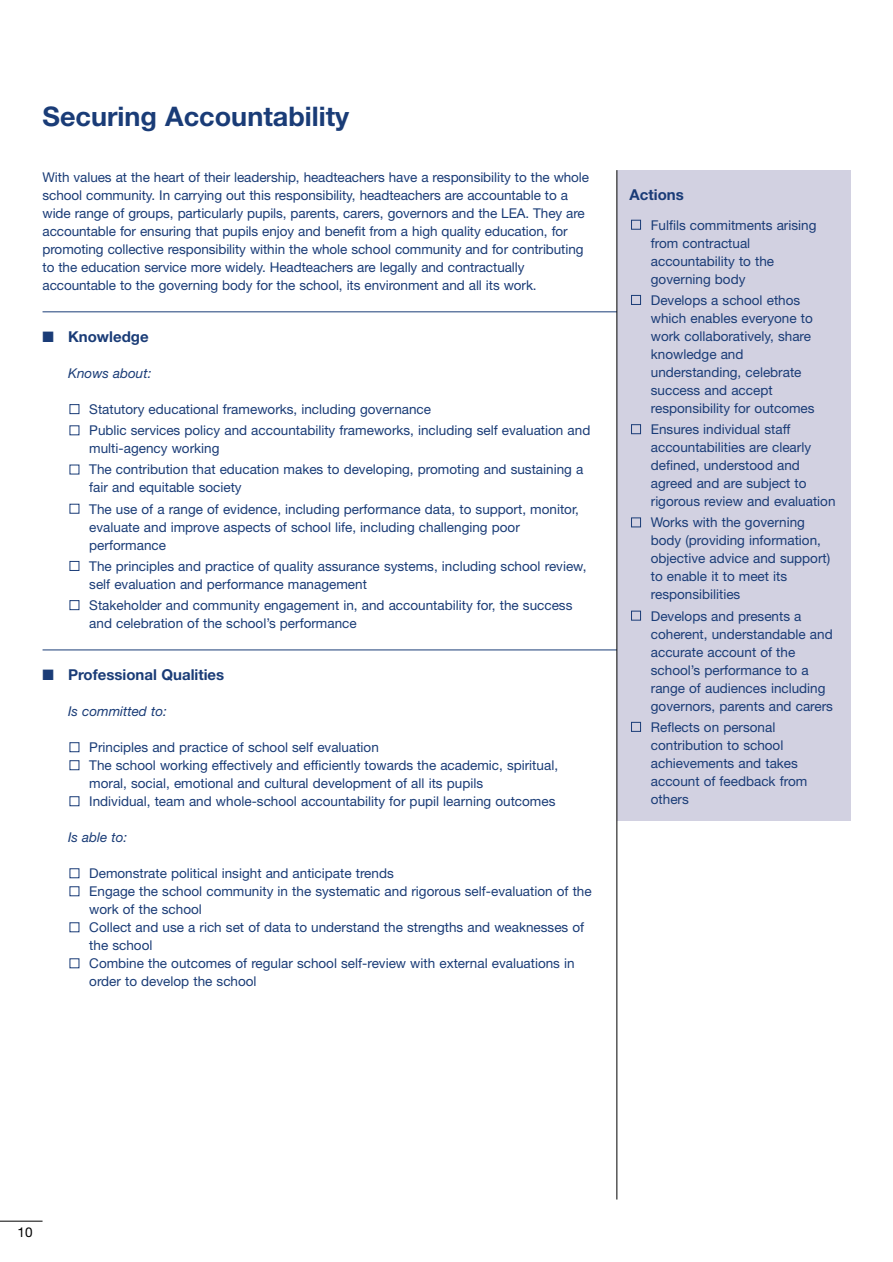
<style>
.page{position:relative;width:893px;height:1262px;background:#fff}
.page>*{position:absolute;margin:0;border:0;box-sizing:border-box;transform-origin:0 0}
.t1{font:700 27px "Helvetica Neue";color:#1a3c77}
.t2{font:700 15px "Helvetica Neue";color:#1a3c77}
.t3{font:13.5px/18px "Helvetica Neue";color:#1a3c77}
.t4{font:italic 13.5px "Helvetica Neue";color:#1a3c77}
.t5{font:13.5px "Helvetica Neue";color:#000}
</style>
<div class="page">
<hr style="left:0;top:1220px;width:43px;height:1px;background:#000">
<hr style="left:43px;top:311px;width:574px;height:1px;background:#1a3c77">
<hr style="left:43px;top:649px;width:574px;height:1px;background:#1a3c77">
<svg style="left:69px;top:404px;width:11px;height:564px"></svg>
<div style="left:617px;top:170px;width:233px;height:651px;background:#d2d1e1"></div>
<svg style="left:631px;top:219px;width:10px;height:513px"></svg>
<hr style="left:616px;top:170px;width:1px;height:1029px;background:#000">
<h1 class="t1" style="left:43px;top:106px;width:308px">Securing Accountability</h1>
<p class="t3" style="left:43px;top:169px;width:548px">With values at the heart of their leadership, headteachers have a responsibility to the whole school community. In carrying out this responsibility, headteachers are accountable to a wide range of groups, particularly pupils, parents, carers, governors and the LEA. They are accountable for ensuring that pupils enjoy and benefit from a high quality education, for promoting collective responsibility within the whole school community and for contributing to the education service more widely. Headteachers are legally and contractually accountable to the governing body for the school, its environment and all its work.</p>
<p class="t2" style="left:43px;top:331px;width:108px">■ Knowledge</p>
<p class="t4" style="left:68px;top:368px;width:85px">Knows about:</p>
<p class="t3" style="left:89px;top:400px;width:502px;line-height:21.1px">Statutory educational frameworks, including governance<br>Public services policy and accountability frameworks, including self evaluation and</p>
<p class="t3" style="left:89px;top:439px;width:495px;line-height:21.1px">multi-agency working<br>The contribution that education makes to developing, promoting and sustaining a</p>
<p class="t3" style="left:89px;top:478px;width:491px;line-height:21.1px">fair and equitable society<br>The use of a range of evidence, including performance data, to support, monitor,</p>
<p class="t3" style="left:89px;top:519px;width:432px">evaluate and improve aspects of school life, including challenging poor performance</p>
<p class="t3" style="left:89px;top:558px;width:498px">The principles and practice of quality assurance systems, including school review, self evaluation and performance management</p>
<p class="t3" style="left:89px;top:597px;width:484px">Stakeholder and community engagement in, and accountability for, the success and celebration of the school’s performance</p>
<p class="t2" style="left:43px;top:669px;width:183px">■ Professional Qualities</p>
<p class="t4" style="left:68px;top:706px;width:100px">Is committed to:</p>
<p class="t3" style="left:89px;top:739px;width:470px">Principles and practice of school self evaluation<br>The school working effectively and efficiently towards the academic, spiritual, moral, social, emotional and cultural development of all its pupils<br>Individual, team and whole-school accountability for pupil learning outcomes</p>
<p class="t4" style="left:68px;top:832px;width:61px">Is able to:</p>
<p class="t3" style="left:89px;top:865px;width:504px">Demonstrate political insight and anticipate trends<br>Engage the school community in the systematic and rigorous self-evaluation of the work of the school<br>Collect and use a rich set of data to understand the strengths and weaknesses of the school<br>Combine the outcomes of regular school self-review with external evaluations in order to develop the school</p>
<p class="t2" style="left:629px;top:189px;width:56px">Actions</p>
<p class="t3" style="left:650px;top:217px;width:167px">Fulfils commitments arising from contractual accountability to the governing body</p>
<p class="t3" style="left:650px;top:292px;width:165px">Develops a school ethos which enables everyone to work collaboratively, share knowledge and understanding, celebrate success and accept responsibility for outcomes</p>
<p class="t3" style="left:650px;top:421px;width:186px">Ensures individual staff accountabilities are clearly defined, understood and agreed and are subject to rigorous review and evaluation</p>
<p class="t3" style="left:650px;top:515px;width:181px">Works with the governing body (providing information, objective advice and support) to enable it to meet its responsibilities</p>
<p class="t3" style="left:650px;top:608px;width:184px">Develops and presents a coherent, understandable and accurate account of the school’s performance to a range of audiences including governors, parents and carers</p>
<p class="t3" style="left:650px;top:719px;width:158px">Reflects on personal contribution to school achievements and takes account of feedback from others</p>
<p class="t5" style="left:18px;top:1226px;width:17px">10</p>
</div>
